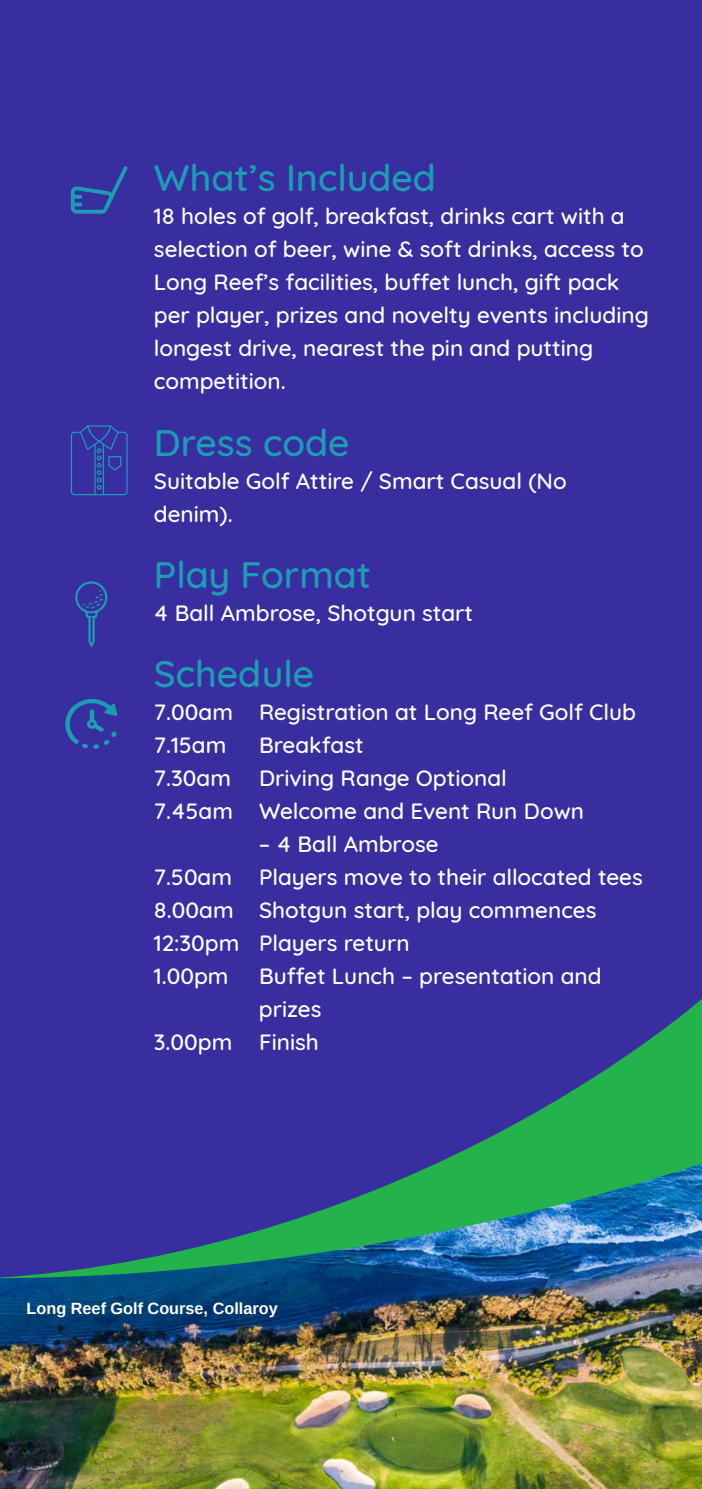
<style>
.page{position:relative;width:702px;height:1489px;background:#fff}
.page>*{position:absolute;margin:0;border:0;box-sizing:border-box;transform-origin:0 0}
.t1{font:500 37.5px "Quicksand";color:#1c9cb5}
.t2{font:500 22.5px/33px "Quicksand";color:#fff}
.t3{font:700 16.25px "Arimo";color:#fff}
</style>
<div class="page">
<div style="left:0;top:0;width:702px;height:1125px;background:#382ea0"></div>
<img style="left:0;top:1288px;width:702px;height:200px">
<svg style="left:0;top:999px;width:702px;height:289px;fill:#382ea0"></svg>
<svg style="left:65px;top:699px;width:52px;height:49px"></svg>
<svg style="left:71px;top:166px;width:57px;height:47px"></svg>
<svg style="left:75px;top:581px;width:32px;height:65px"></svg>
<svg style="left:71px;top:425px;width:57px;height:70px"></svg>
<p class="t1" style="left:154px;top:148px;width:283px">What’s Included</p>
<p class="t2" style="left:154px;top:198px;width:496px">18 holes of golf, breakfast, drinks cart with a selection of beer, wine &amp; soft drinks, access to Long Reef’s facilities, buffet lunch, gift pack per player, prizes and novelty events including longest drive, nearest the pin and putting competition.</p>
<p class="t1" style="left:154px;top:412px;width:197px">Dress code</p>
<p class="t2" style="left:154px;top:462px;width:414px">Suitable Golf Attire / Smart Casual (No denim).</p>
<p class="t1" style="left:154px;top:544px;width:219px">Play Format</p>
<p class="t2" style="left:154px;top:594px;width:321px">4 Ball Ambrose, Shotgun start</p>
<p class="t1" style="left:154px;top:643px;width:162px">Schedule</p>
<p class="t2" style="left:154px;top:693px;width:483px">7.00am Registration at Long Reef Golf Club</p>
<p class="t2" style="left:154px;top:726px;width:74px">7.15am</p>
<p class="t2" style="left:259px;top:726px;width:106px">Breakfast</p>
<p class="t2" style="left:154px;top:759px;width:354px">7.30am Driving Range Optional</p>
<p class="t2" style="left:154px;top:792px;width:431px">7.45am Welcome and Event Run Down</p>
<p class="t2" style="left:259px;top:825px;width:181px">– 4 Ball Ambrose</p>
<p class="t2" style="left:154px;top:858px;width:490px">7.50am Players move to their allocated tees</p>
<p class="t2" style="left:154px;top:891px;width:444px">8.00am Shotgun start, play commences</p>
<p class="t2" style="left:154px;top:924px;width:257px">12:30pm Players return</p>
<p class="t2" style="left:154px;top:957px;width:76px">1.00pm</p>
<p class="t2" style="left:259px;top:957px;width:344px">Buffet Lunch – presentation and prizes</p>
<p class="t2" style="left:154px;top:1023px;width:166px">3.00pm Finish</p>
<p class="t3" style="left:27px;top:1296px;width:253px">Long Reef Golf Course, Collaroy</p>
</div>
